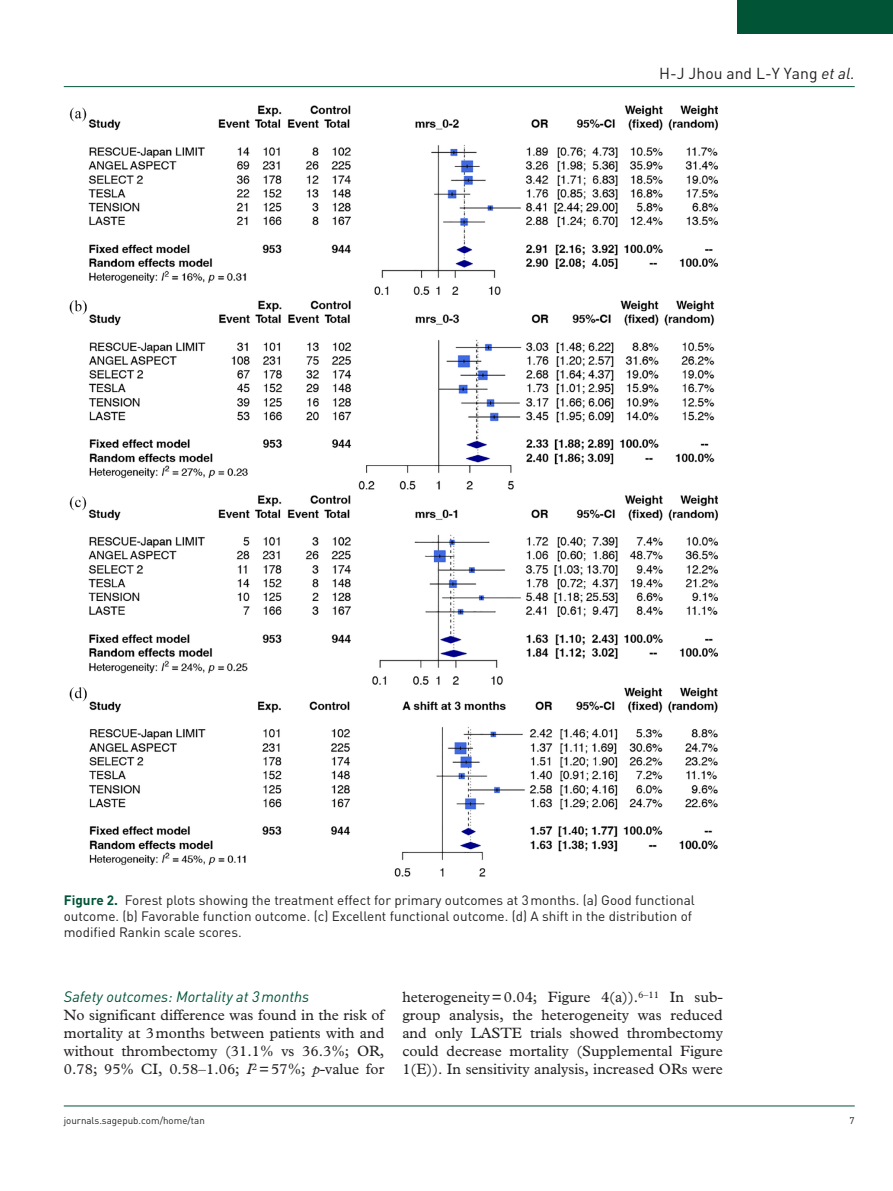
<style>
.page{position:relative;width:893px;height:1191px;background:#fff}
.page>*{position:absolute;margin:0;border:0;box-sizing:border-box;transform-origin:0 0}
.t1{font:15.75px "DIN";color:#231f20}
.t2{font:15px/18px "Plantin Std";color:#231f20;text-align:justify}
.t3{font:italic 15px "DIN";color:#015436}
.t4{font:13.5px/15.8px "DIN";color:#231f20}
.t5{font:9.75px "DIN";color:#231f20}
.s1{font-style:italic}
.s2{font-weight:700;color:#015436}
</style>
<div class="page">
<hr style="left:64px;top:86px;width:791px;height:1px;background:#015436">
<hr style="left:64px;top:1105px;width:791px;height:1px;background:#015436">
<div style="left:738px;top:0;width:155px;height:34px;background:#015436"></div>
<img style="left:69px;top:106px;width:648px;height:771px">
<p class="t1" style="left:659px;top:63px;width:197px">H-J Jhou and L-Y Yang <span class="s1">et al.</span></p>
<p class="t4" style="left:64px;top:892px;width:633px"><span class="s2">Figure 2.</span> Forest plots showing the treatment effect for primary outcomes at 3months. (a) Good functional outcome. (b) Favorable function outcome. (c) Excellent functional outcome. (d) A shift in the distribution of modified Rankin scale scores.</p>
<p class="t3" style="left:64px;top:987px;width:247px">Safety outcomes: Mortality at 3months</p>
<p class="t2" style="left:64px;top:1006px;width:322px">No significant difference was found in the risk of mortality at 3months between patients with and without thrombectomy (31.1% vs 36.3%; OR, 0.78; 95% CI, 0.58–1.06; <span class="s1">I</span><sup>2</sup> =57%; <span class="s1">p</span>-value for</p>
<p class="t2" style="left:402px;top:988px;width:322px">heterogeneity=0.04; Figure 4(a)).<sup>6–11</sup> In sub&shy;group analysis, the heterogeneity was reduced and only LASTE trials showed thrombectomy could decrease mortality (Supplemental Figure 1(E)). In sensitivity analysis, increased ORs were</p>
<p class="t5" style="left:64px;top:1114px;width:143px">journals.sagepub.com/home/tan</p>
<p class="t5" style="left:850px;top:1114px;width:7px">7</p>
</div>
